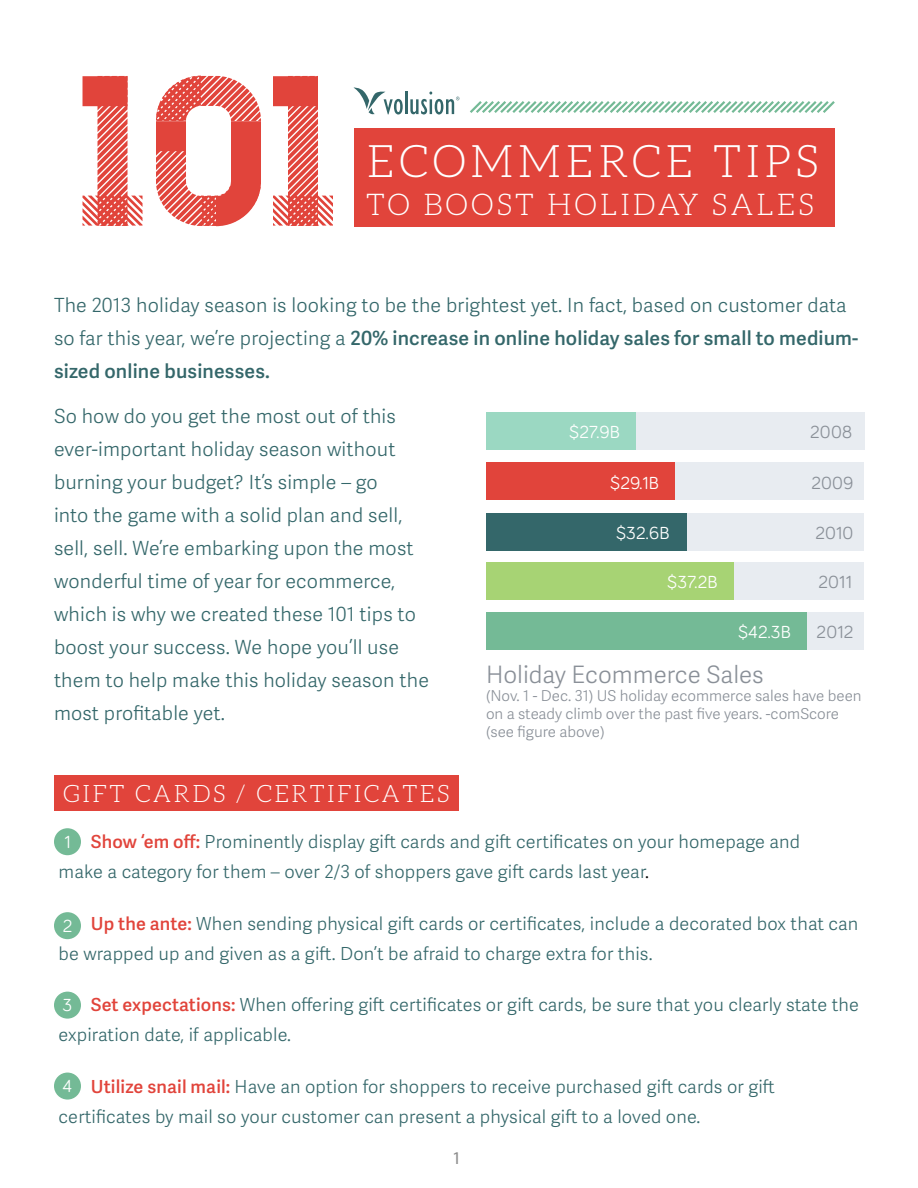
<style>
.page{position:relative;width:918px;height:1188px;background:#fff}
.page>*{position:absolute;margin:0;border:0;box-sizing:border-box;transform-origin:0 0}
.t1{font:300 45px "Aleo";letter-spacing:.1em;color:#fff}
.t2{font:300 30px "Aleo";letter-spacing:.1em;color:#fff}
.t3{font:300 24px "Aleo";letter-spacing:.1em;color:#fff}
.t4{font:300 24px "Adelle Sans";color:#8a9098}
.t5{font:300 19.5px/33px "Adelle Sans";letter-spacing:.01em;color:#34676a}
.t6{font:300 18px/30px "Adelle Sans";letter-spacing:.01em;color:#34676a}
.t7{font:18px "Bariol";letter-spacing:.01em;color:#fffffe}
.t8{font:18px "Bariol";letter-spacing:.01em;color:#8a9098}
.t9{font:18px "Bariol";color:#fff}
.t10{font:18px "Myriad Pro";color:#8c8c8c}
.t11{font:300 15px/18px "Adelle Sans";color:#8a9098}
.s1{font-weight:600}
.s2{font-weight:600;color:#e1443b}
.s3{color:#000}
</style>
<div class="page">
<div style="left:354px;top:128px;width:481px;height:99px;background:#e1443b"></div>
<div style="left:54px;top:828px;width:27px;height:27px;background:#74ba96;border-radius:50%"></div>
<div style="left:54px;top:775px;width:405px;height:36px;background:#e1443b"></div>
<svg style="left:354px;top:87px;width:49px;height:28px"></svg>
<hr style="left:405px;top:92px;width:3px;height:22px;background:#34676a">
<svg style="left:410px;top:92px;width:49px;height:23px"></svg>
<div style="left:54px;top:912px;width:27px;height:27px;background:#74ba96;border-radius:50%"></div>
<div style="left:54px;top:992px;width:27px;height:27px;background:#74ba96;border-radius:50%"></div>
<div style="left:54px;top:1073px;width:27px;height:27px;background:#74ba96;border-radius:50%"></div>
<div style="left:486px;top:412px;width:150px;height:38px;background:#9bd8c2"></div>
<div style="left:486px;top:463px;width:189px;height:37px;background:#e1443b"></div>
<div style="left:486px;top:513px;width:201px;height:37px;background:#34676a"></div>
<div style="left:486px;top:563px;width:248px;height:37px;background:#a7d374"></div>
<div style="left:486px;top:612px;width:322px;height:38px;background:#74ba96"></div>
<div style="left:636px;top:412px;width:229px;height:38px;background:#e8ecf1"></div>
<div style="left:675px;top:463px;width:189px;height:37px;background:#e8ecf1"></div>
<div style="left:687px;top:513px;width:177px;height:37px;background:#e8ecf1"></div>
<div style="left:734px;top:563px;width:130px;height:37px;background:#e8ecf1"></div>
<div style="left:808px;top:612px;width:56px;height:38px;background:#e8ecf1"></div>
<svg style="left:83px;top:76px;width:250px;height:150px"></svg>
<svg style="left:470px;top:101px;width:365px;height:12px"></svg>
<h1 class="t1" style="left:367px;top:136px;width:453px">ECOMMERCE TIPS</h1>
<h2 class="t2" style="left:366px;top:188px;width:449px">TO BOOST HOLIDAY SALES</h2>
<p class="t5" style="left:54px;top:288px;width:806px">The 2013 holiday season is looking to be the brightest yet. In fact, based on customer data so far this year, we’re projecting a <span class="s1">20% increase in online holiday sales for small to medium&shy;sized online businesses.</span></p>
<p class="t5" style="left:54px;top:399px;width:377px">So how do you get the most out of this ever-important holiday season without burning your budget? It’s simple – go<br>into the game with a solid plan and sell, sell, sell. We’re embarking upon the most wonderful time of year for ecommerce, which is why we created these 101 tips to boost your success. We hope you’ll use them to help make this holiday season the most profitable yet.</p>
<h3 class="t3" style="left:63px;top:781px;width:388px">GIFT CARDS / CERTIFICATES</h3>
<p class="t7" style="left:569px;top:420px;width:52px">$27.9B</p>
<p class="t7" style="left:610px;top:471px;width:50px">$29.1B</p>
<p class="t7" style="left:616px;top:520px;width:55px">$32.6B</p>
<p class="t7" style="left:667px;top:570px;width:52px">$37.2B</p>
<p class="t8" style="left:810px;top:420px;width:43px">2008</p>
<p class="t8" style="left:812px;top:471px;width:43px">2009</p>
<p class="t8" style="left:815px;top:521px;width:40px">2010</p>
<p class="t8" style="left:818px;top:570px;width:35px">2011</p>
<p class="t8" style="left:817px;top:620px;width:38px">2012</p>
<p class="t7" style="left:738px;top:620px;width:54px">$42.3B</p>
<h3 class="t4" style="left:486px;top:657px;width:279px">Holiday Ecommerce Sales</h3>
<p class="t11" style="left:486px;top:686px;width:377px">(Nov. 1 - Dec. 31) US holiday ecommerce sales have been on a steady climb over the past five years. -comScore (see figure above)</p>
<p class="t6" style="left:58px;top:826px;width:743px;text-indent:32px"><span class="s2">Show ‘em off:</span> Prominently display gift cards and gift certificates on your homepage and make a category for them – over 2/3 of shoppers gave gift cards last year<span class="s3">.</span></p>
<p class="t6" style="left:58px;top:908px;width:801px;text-indent:32px"><span class="s2">Up the ante:</span> When sending physical gift cards or certificates, include a decorated box that can be wrapped up and given as a gift. Don’t be afraid to charge extra for this.</p>
<p class="t6" style="left:58px;top:989px;width:802px;text-indent:32px"><span class="s2">Set expectations:</span> When offering gift certificates or gift cards, be sure that you clearly state the expiration date, if applicable.</p>
<p class="t6" style="left:58px;top:1071px;width:718px;text-indent:32px"><span class="s2">Utilize snail mail:</span> Have an option for shoppers to receive purchased gift cards or gift certificates by mail so your customer can present a physical gift to a loved one.</p>
<p class="t9" style="left:64px;top:830px;width:8px">1</p>
<p class="t9" style="left:63px;top:914px;width:11px">2</p>
<p class="t9" style="left:63px;top:993px;width:11px">3</p>
<p class="t9" style="left:63px;top:1074px;width:11px">4</p>
<p class="t10" style="left:452px;top:1147px;width:11px">1</p>
</div>
